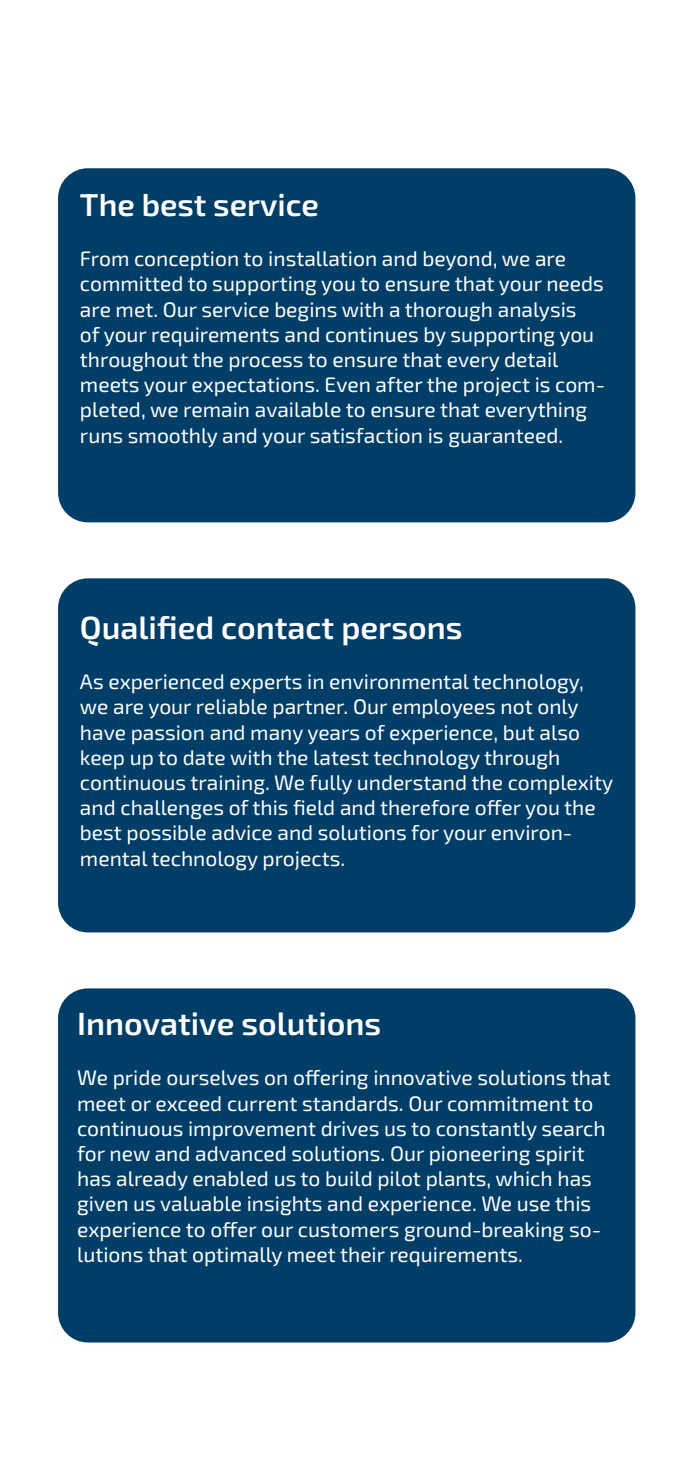
<style>
.page{position:relative;width:695px;height:1474px;background:#fff}
.page>*{position:absolute;margin:0;border:0;box-sizing:border-box;transform-origin:0 0}
.t1{font:600 32.02px "Exo 2";color:#fff}
.t2{font:600 31.5px "Exo 2";color:#fff}
.t3{font:21px/25.2px "Exo 2";color:#fff}
</style>
<div class="page">
<div style="left:58px;top:578px;width:577px;height:354px;background:#003e68;border-radius:30px"></div>
<div style="left:58px;top:988px;width:577px;height:354px;background:#003e68;border-radius:30px"></div>
<div style="left:58px;top:168px;width:577px;height:354px;background:#003e68;border-radius:30px"></div>
<p class="t2" style="left:80px;top:182px;width:240px">The best service</p>
<p class="t3" style="left:80px;top:245px;width:526px">From conception to installation and beyond, we are committed to supporting you to ensure that your needs are met. Our service begins with a thorough analysis<br>of your requirements and continues by supporting you throughout the process to ensure that every detail meets your expectations. Even after the project is com&shy;pleted, we remain available to ensure that everything runs smoothly and your satisfaction is guaranteed.</p>
<p class="t1" style="left:80px;top:605px;width:384px">Qualified contact persons</p>
<p class="t3" style="left:80px;top:668px;width:534px">As experienced experts in environmental technology, we are your reliable partner. Our employees not only have passion and many years of experience, but also keep up to date with the latest technology through continuous training. We fully understand the complexity and challenges of this field and therefore offer you the best possible advice and solutions for your environ&shy;mental technology projects.</p>
<p class="t1" style="left:77px;top:1001px;width:305px">Innovative solutions</p>
<p class="t3" style="left:77px;top:1064px;width:534px">We pride ourselves on offering innovative solutions that meet or exceed current standards. Our commitment to continuous improvement drives us to constantly search for new and advanced solutions. Our pioneering spirit has already enabled us to build pilot plants, which has given us valuable insights and experience. We use this experience to offer our customers ground-breaking so&shy;lutions that optimally meet their requirements.</p>
</div>
